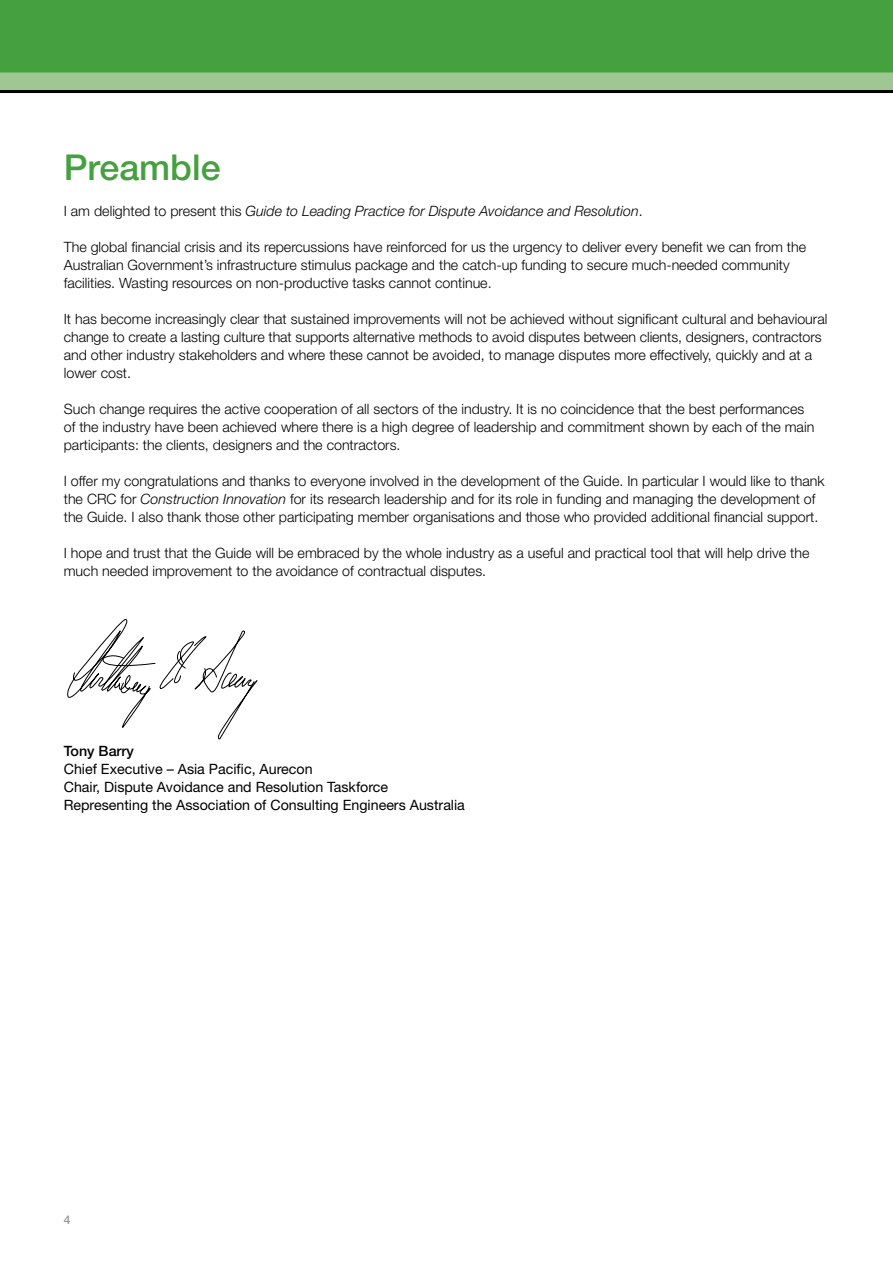
<style>
.page{position:relative;width:893px;height:1263px;background:#fff}
.page>*{position:absolute;margin:0;border:0;box-sizing:border-box;transform-origin:0 0}
.t1{font:500 35.7px "Helvetica Neue LT Std";color:#45a13f}
.t2{font:300 14.25px/18px "Helvetica Neue LT Std";color:#000}
.t3{font:14.25px/18px "Helvetica Neue LT Std";color:#000}
.t4{font:italic 300 14.25px "Helvetica Neue LT Std";color:#000}
.t5{font:500 14.25px "Helvetica Neue LT Std";color:#000}
.t6{font:500 12px "Helvetica Neue LT Std";color:#939598}
.s1{font-style:normal}
.s2{font-style:italic}
</style>
<div class="page">
<div style="left:0;top:0;width:893px;height:73px;background:#45a13f"></div>
<div style="left:0;top:73px;width:893px;height:18px;background:#9ec791"></div>
<hr style="left:0;top:90px;width:893px;height:3px;background:#000">
<svg style="left:67px;top:619px;width:191px;height:121px"></svg>
<h1 class="t1" style="left:64px;top:146px;width:158px">Preamble</h1>
<p class="t4" style="left:64px;top:202px;width:580px"><span class="s1">I am delighted to present this</span> Guide to Leading Practice for Dispute Avoidance and Resolution<span class="s1">.</span></p>
<p class="t2" style="left:64px;top:238px;width:744px">The global financial crisis and its repercussions have reinforced for us the urgency to deliver every benefit we can from the<br>Australian Government’s infrastructure stimulus package and the catch-up funding to secure much-needed community facilities. Wasting resources on non-productive tasks cannot continue.</p>
<p class="t2" style="left:64px;top:310px;width:765px">It has become increasingly clear that sustained improvements will not be achieved without significant cultural and behavioural change to create a lasting culture that supports alternative methods to avoid disputes between clients, designers, contractors and other industry stakeholders and where these cannot be avoided, to manage disputes more effectively, quickly and at a lower cost.</p>
<p class="t2" style="left:64px;top:400px;width:752px">Such change requires the active cooperation of all sectors of the industry. It is no coincidence that the best performances of the industry have been achieved where there is a high degree of leadership and commitment shown by each of the main participants: the clients, designers and the contractors.</p>
<p class="t2" style="left:64px;top:472px;width:762px">I offer my congratulations and thanks to everyone involved in the development of the Guide. In particular I would like to thank the CRC for <span class="s2">Construction Innovation</span> for its research leadership and for its role in funding and managing the development of the Guide. I also thank those other participating member organisations and those who provided additional financial support.</p>
<p class="t2" style="left:64px;top:544px;width:747px">I hope and trust that the Guide will be embraced by the whole industry as a useful and practical tool that will help drive the much needed improvement to the avoidance of contractual disputes.</p>
<p class="t5" style="left:64px;top:742px;width:72px">Tony Barry</p>
<p class="t3" style="left:64px;top:760px;width:403px">Chief Executive – Asia Pacific, Aurecon<br>Chair, Dispute Avoidance and Resolution Taskforce<br>Representing the Association of Consulting Engineers Australia</p>
<p class="t6" style="left:64px;top:1213px;width:8px">4</p>
</div>
